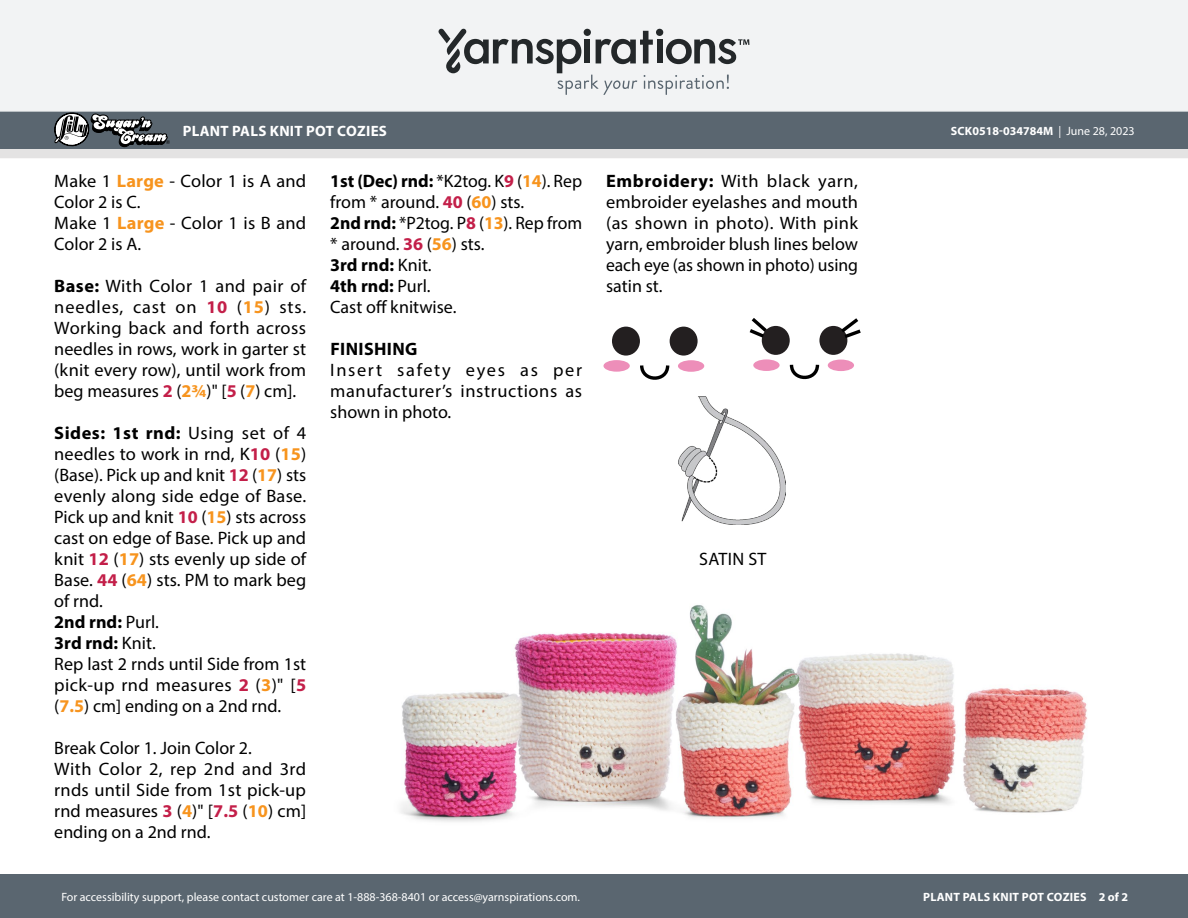
<style>
.page{position:relative;width:1188px;height:918px;background:#fff}
.page>*{position:absolute;margin:0;border:0;box-sizing:border-box;transform-origin:0 0}
.Body_-__Color_coded{font:18px/21px "Myriad Pro";color:#000;text-align:justify}
.Body_-__Auto_Style_w{font:18px/21px "Myriad Pro";letter-spacing:.01em;color:#000}
.Body_-__Color_coded-2{font:700 18px "Myriad Pro";color:#000}
.Body_-__Color_coded-3{font:700 18px "Myriad Pro";letter-spacing:.02em;color:#000}
.Diagram___Schematic{font:18px "Myriad Pro";letter-spacing:.02em;color:#000}
.t1{font:700 15px "Myriad Pro";letter-spacing:.02em;color:#fff}
.t2{font:12px "Myriad Pro";color:#fff}
.t3{font:700 12px "Myriad Pro";color:#fff}
.t4{font:700 12px "Myriad Pro";letter-spacing:.02em;color:#fff}
.s1{font-weight:400}
.s2{font-weight:700;color:#f7941e}
.s3{font-weight:700}
.s4{font-weight:700;color:#c31f49}
</style>
<div class="page">
<div style="left:0;top:875px;width:1188px;height:43px;background:#5a6670"></div>
<div style="left:0;top:0;width:1188px;height:111px;background:#f2f3f4"></div>
<svg style="left:438px;top:29px;width:311px;height:66px"></svg>
<svg style="left:0;top:111px;width:1188px;height:47px;background:#788188"></svg>
<div style="left:612px;top:327px;width:28px;height:29px;background:#231f20;border-radius:50%"></div>
<div style="left:670px;top:327px;width:28px;height:29px;background:#231f20;border-radius:50%"></div>
<div style="left:603px;top:360px;width:27px;height:12px;background:#ed8eb9;border-radius:50%"></div>
<div style="left:678px;top:360px;width:26px;height:12px;background:#ed8eb9;border-radius:50%"></div>
<svg style="left:640px;top:365px;width:30px;height:15px"></svg>
<div style="left:762px;top:326px;width:28px;height:29px;background:#231f20;border-radius:50%"></div>
<div style="left:819px;top:326px;width:28px;height:29px;background:#231f20;border-radius:50%"></div>
<div style="left:753px;top:359px;width:27px;height:12px;background:#ed8eb9;border-radius:50%"></div>
<div style="left:828px;top:360px;width:26px;height:11px;background:#ed8eb9;border-radius:50%"></div>
<svg style="left:789px;top:364px;width:31px;height:16px"></svg>
<svg style="left:749px;top:318px;width:22px;height:23px"></svg>
<svg style="left:837px;top:318px;width:24px;height:23px"></svg>
<img style="left:679px;top:397px;width:107px;height:127px">
<img style="left:401px;top:605px;width:686px;height:217px">
<p class="t1" style="left:183px;top:121px;width:206px">PLANT PALS KNIT POT COZIES</p>
<p class="t3" style="left:951px;top:123px;width:185px">SCK0518-034784M <span class="s1">| June 28, 2023</span></p>
<p class="Body_-__Auto_Style_w" style="left:54px;top:170px;width:253px">Make 1 <span class="s2">Large</span> - Color 1 is A and<br>Color 2 is C.</p>
<p class="Body_-__Auto_Style_w" style="left:54px;top:212px;width:253px">Make 1 <span class="s2">Large</span> - Color 1 is B and<br>Color 2 is A.</p>
<p class="Body_-__Color_coded" style="left:54px;top:275px;width:253px"><span class="s3">Base:</span> With Color 1 and pair of needles, cast on <span class="s4">10</span> (<span class="s2">15</span>) sts.<br>Working back and forth across needles in rows, work in garter st (knit every row), until work from beg measures <span class="s4">2</span> (<span class="s2">2¾</span>)" [<span class="s4">5</span> (<span class="s2">7</span>) cm].</p>
<p class="Body_-__Color_coded" style="left:54px;top:422px;width:253px"><span class="s3">Sides: 1st rnd:</span> Using set of 4 needles to work in rnd, K<span class="s4">10</span> (<span class="s2">15</span>) (Base). Pick up and knit <span class="s4">12</span> (<span class="s2">17</span>) sts evenly along side edge of Base.<br>Pick up and knit <span class="s4">10</span> (<span class="s2">15</span>) sts across cast on edge of Base. Pick up and knit <span class="s4">12</span> (<span class="s2">17</span>) sts evenly up side of Base. <span class="s4">44</span> (<span class="s2">64</span>) sts. PM to mark beg of rnd.</p>
<p class="Body_-__Color_coded-2" style="left:54px;top:610px;width:106px">2nd rnd: <span class="s1">Purl.</span></p>
<p class="Body_-__Color_coded-2" style="left:54px;top:631px;width:103px">3rd rnd: <span class="s1">Knit.</span></p>
<p class="Body_-__Color_coded" style="left:54px;top:653px;width:253px">Rep last 2 rnds until Side from 1st pick-up rnd measures <span class="s4">2</span> (<span class="s2">3</span>)" [<span class="s4">5 </span>(<span class="s2">7.5</span>) cm] ending on a 2nd rnd.</p>
<p class="Body_-__Color_coded" style="left:54px;top:737px;width:199px">Break Color 1. Join Color 2.</p>
<p class="Body_-__Color_coded" style="left:54px;top:758px;width:253px">With Color 2, rep 2nd and 3rd rnds until Side from 1st pick-up rnd measures <span class="s4">3</span> (<span class="s2">4</span>)" [<span class="s4">7.5</span> (<span class="s2">10</span>) cm] ending on a 2nd rnd.</p>
<p class="Body_-__Color_coded" style="left:330px;top:170px;width:253px"><span class="s3">1st (Dec) rnd:</span> *K2tog. K<span class="s4">9</span> (<span class="s2">14</span>). Rep from * around. <span class="s4">40</span> (<span class="s2">60</span>) sts.</p>
<p class="Body_-__Color_coded" style="left:330px;top:212px;width:253px"><span class="s3">2nd rnd:</span> *P2tog. P<span class="s4">8</span> (<span class="s2">13</span>). Rep from * around. <span class="s4">36</span> (<span class="s2">56</span>) sts.</p>
<p class="Body_-__Color_coded-2" style="left:330px;top:253px;width:103px">3rd rnd: <span class="s1">Knit.</span></p>
<p class="Body_-__Color_coded-2" style="left:330px;top:274px;width:102px">4th rnd: <span class="s1">Purl.</span></p>
<p class="Body_-__Color_coded" style="left:330px;top:296px;width:128px">Cast off knitwise.</p>
<p class="Body_-__Color_coded-3" style="left:330px;top:337px;width:88px">FINISHING</p>
<p class="Body_-__Color_coded" style="left:330px;top:359px;width:253px">Insert safety eyes as per manufacturer’s instructions as shown in photo.</p>
<p class="Body_-__Color_coded" style="left:606px;top:170px;width:254px"><span class="s3">Embroidery:</span> With black yarn, embroider eyelashes and mouth (as shown in photo). With pink yarn, embroider blush lines below each eye (as shown in photo) using satin st.</p>
<p class="Diagram___Schematic" style="left:699px;top:548px;width:69px">SATIN ST</p>
<p class="t2" style="left:61px;top:889px;width:520px">For accessibility support, please contact customer care at 1-888-368-8401 or access@yarnspirations.com.</p>
<p class="t4" style="left:923px;top:889px;width:206px">PLANT PALS KNIT POT COZIES 2 of 2</p>
</div>
